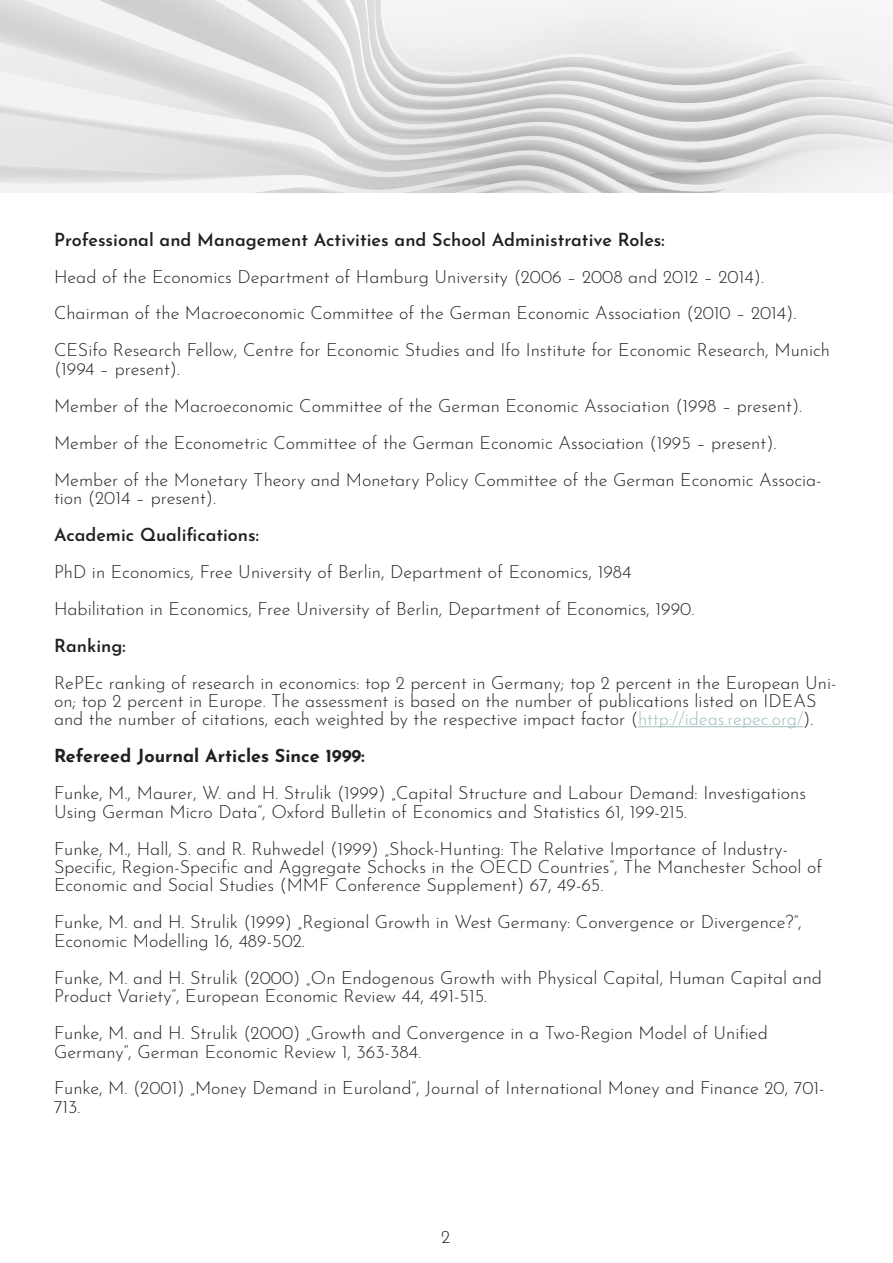
<style>
.page{position:relative;width:893px;height:1263px;background:#fff}
.page>*{position:absolute;margin:0;border:0;box-sizing:border-box;transform-origin:0 0}
.t1{font:300 18px/18.5px "Josefin Sans";color:#231f20}
.t2{font:600 18px "Josefin Sans";color:#231f20}
.t3{font:700 18px "Josefin Sans";color:#231f20}
.s1{color:#9ebbba}
</style>
<div class="page">
<hr style="left:638px;top:726px;width:165px;height:1px;background:#9ebbba">
<img style="left:0;top:0;width:893px;height:192px">
<p class="t2" style="left:54px;top:224px;width:612px">Professional and Management Activities and School Administrative Roles:</p>
<p class="t1" style="left:54px;top:265px;width:711px">Head of the Economics Department of Hamburg University (2006 – 2008 and 2012 – 2014).</p>
<p class="t1" style="left:54px;top:302px;width:744px">Chairman of the Macroeconomic Committee of the German Economic Association (2010 – 2014).</p>
<p class="t1" style="left:54px;top:339px;width:778px">CESifo Research Fellow, Centre for Economic Studies and Ifo Institute for Economic Research, Munich (1994 – present).</p>
<p class="t1" style="left:54px;top:394px;width:750px">Member of the Macroeconomic Committee of the German Economic Association (1998 – present).</p>
<p class="t1" style="left:54px;top:431px;width:724px">Member of the Econometric Committee of the German Economic Association (1995 – present).</p>
<p class="t1" style="left:54px;top:468px;width:769px">Member of the Monetary Theory and Monetary Policy Committee of the German Economic Associa&shy;tion (2014 – present).</p>
<p class="t2" style="left:54px;top:519px;width:207px">Academic Qualifications:</p>
<p class="t1" style="left:54px;top:560px;width:579px">PhD in Economics, Free University of Berlin, Department of Economics, 1984</p>
<p class="t1" style="left:54px;top:597px;width:642px">Habilitation in Economics, Free University of Berlin, Department of Economics, 1990.</p>
<p class="t2" style="left:54px;top:630px;width:73px">Ranking:</p>
<p class="t1" style="left:54px;top:671px;width:784px">RePEc ranking of research in economics: top 2 percent in Germany; top 2 percent in the European Uni&shy;on; top 2 percent in Europe. The assessment is based on the number of publications listed on IDEAS and the number of citations, each weighted by the respective impact factor (<span class="s1">http://ideas.repec.org/</span>).</p>
<p class="t3" style="left:54px;top:740px;width:312px">Refereed Journal Articles Since 1999:</p>
<p class="t1" style="left:54px;top:782px;width:753px">Funke, M., Maurer, W. and H. Strulik (1999) „Capital Structure and Labour Demand: Investigations<br>Using German Micro Data“, Oxford Bulletin of Economics and Statistics 61, 199-215.</p>
<p class="t1" style="left:54px;top:837px;width:770px">Funke, M., Hall, S. and R. Ruhwedel (1999) „Shock-Hunting: The Relative Importance of Industry-<br>Specific, Region-Specific and Aggregate Schocks in the OECD Countries“, The Manchester School of<br>Economic and Social Studies (MMF Conference Supplement) 67, 49-65.</p>
<p class="t1" style="left:54px;top:911px;width:749px">Funke, M. and H. Strulik (1999) „Regional Growth in West Germany: Convergence or Divergence?“,<br>Economic Modelling 16, 489-502.</p>
<p class="t1" style="left:54px;top:966px;width:769px">Funke, M. and H. Strulik (2000) „On Endogenous Growth with Physical Capital, Human Capital and<br>Product Variety“, European Economic Review 44, 491-515.</p>
<p class="t1" style="left:54px;top:1022px;width:715px">Funke, M. and H. Strulik (2000) „Growth and Convergence in a Two-Region Model of Unified</p>
<p class="t1" style="left:54px;top:1040px;width:369px">Germany“, German Economic Review 1, 363-384.</p>
<p class="t1" style="left:54px;top:1077px;width:772px">Funke, M. (2001) „Money Demand in Euroland“, Journal of International Money and Finance 20, 701-<br>713.</p>
<p class="t1" style="left:441px;top:1226px;width:11px">2</p>
</div>
